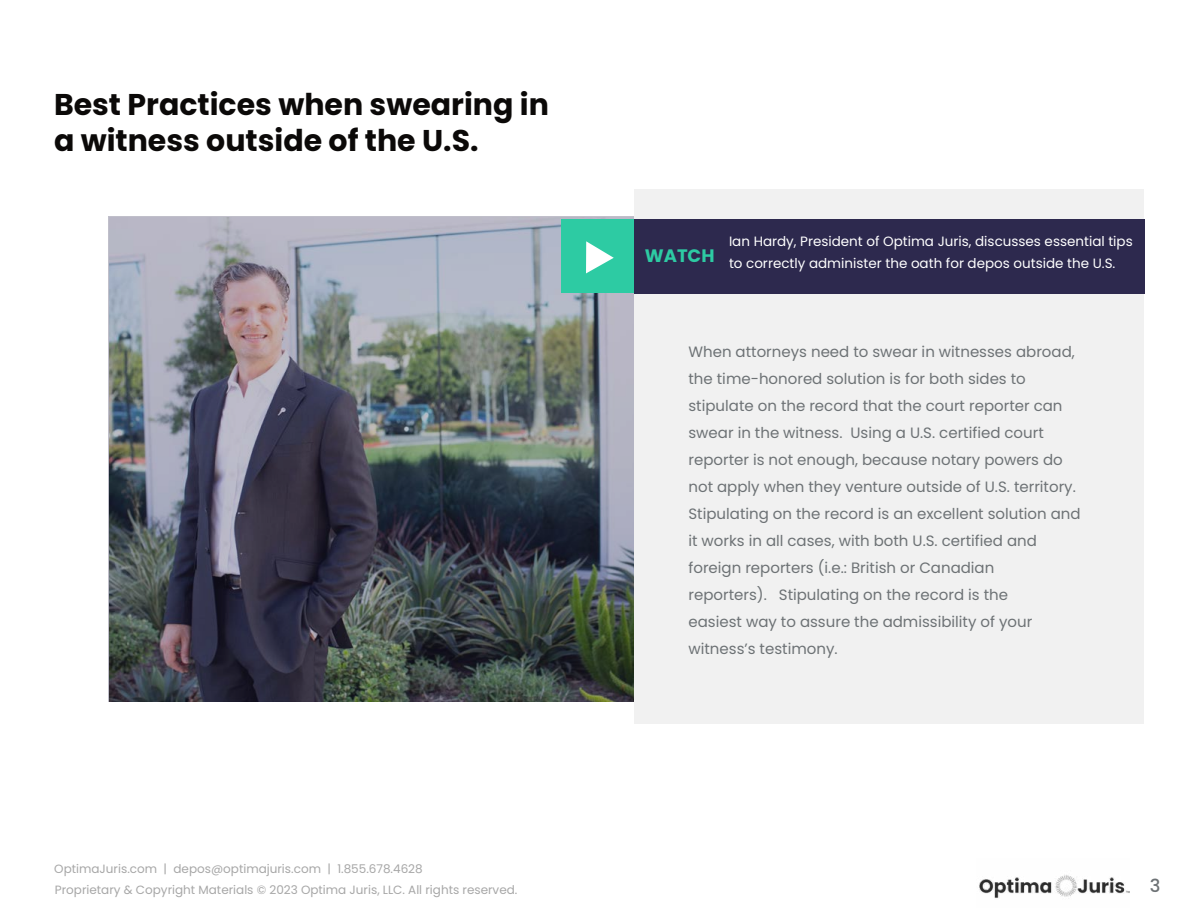
<style>
.page{position:relative;width:1188px;height:918px;background:#fff}
.page>*{position:absolute;margin:0;border:0;box-sizing:border-box;transform-origin:0 0}
.t1{font:700 30px/36px "Poppins";color:#0b0908}
.t2{font:700 18px "Poppins";color:#2dcba3}
.t3{font:500 18px "Poppins";color:#6d7275}
.t4{font:15px/27px "Poppins";color:#6d7275}
.t5{font:13.5px/22.5px "Poppins";color:#fff}
.t6{font:12px/21px "Poppins";color:#a7a7a7}
</style>
<div class="page">
<img style="left:108px;top:216px;width:526px;height:486px">
<div style="left:634px;top:189px;width:510px;height:535px;background:#f1f1f1"></div>
<div style="left:561px;top:219px;width:74px;height:74px;background:#2dcba3"></div>
<svg style="left:586px;top:241px;width:28px;height:32px"></svg>
<div style="left:634px;top:219px;width:511px;height:75px;background:#2d294e"></div>
<img style="left:979px;top:875px;width:151px;height:24px">
<h1 class="t1" style="left:54px;top:87px;width:496px">Best Practices when swearing in a witness outside of the U.S.</h1>
<p class="t6" style="left:54px;top:858px;width:465px">OptimaJuris.com | depos@optimajuris.com | 1.855.678.4628<br>Proprietary &amp; Copyright Materials © 2023 Optima Juris, LLC. All rights reserved.</p>
<p class="t2" style="left:645px;top:245px;width:71px">WATCH</p>
<p class="t5" style="left:729px;top:230px;width:405px">Ian Hardy, President of Optima Juris, discusses essential tips to correctly administer the oath for depos outside the U.S.</p>
<p class="t4" style="left:688px;top:338px;width:394px">When attorneys need to swear in witnesses abroad, the time-honored solution is for both sides to stipulate on the record that the court reporter can swear in the witness. Using a U.S. certified court reporter is not enough, because notary powers do not apply when they venture outside of U.S. territory.<br>Stipulating on the record is an excellent solution and it works in all cases, with both U.S. certified and foreign reporters (i.e.: British or Canadian<br>reporters). Stipulating on the record is the<br>easiest way to assure the admissibility of your witness’s testimony.</p>
<p class="t3" style="left:1150px;top:875px;width:12px">3</p>
</div>
